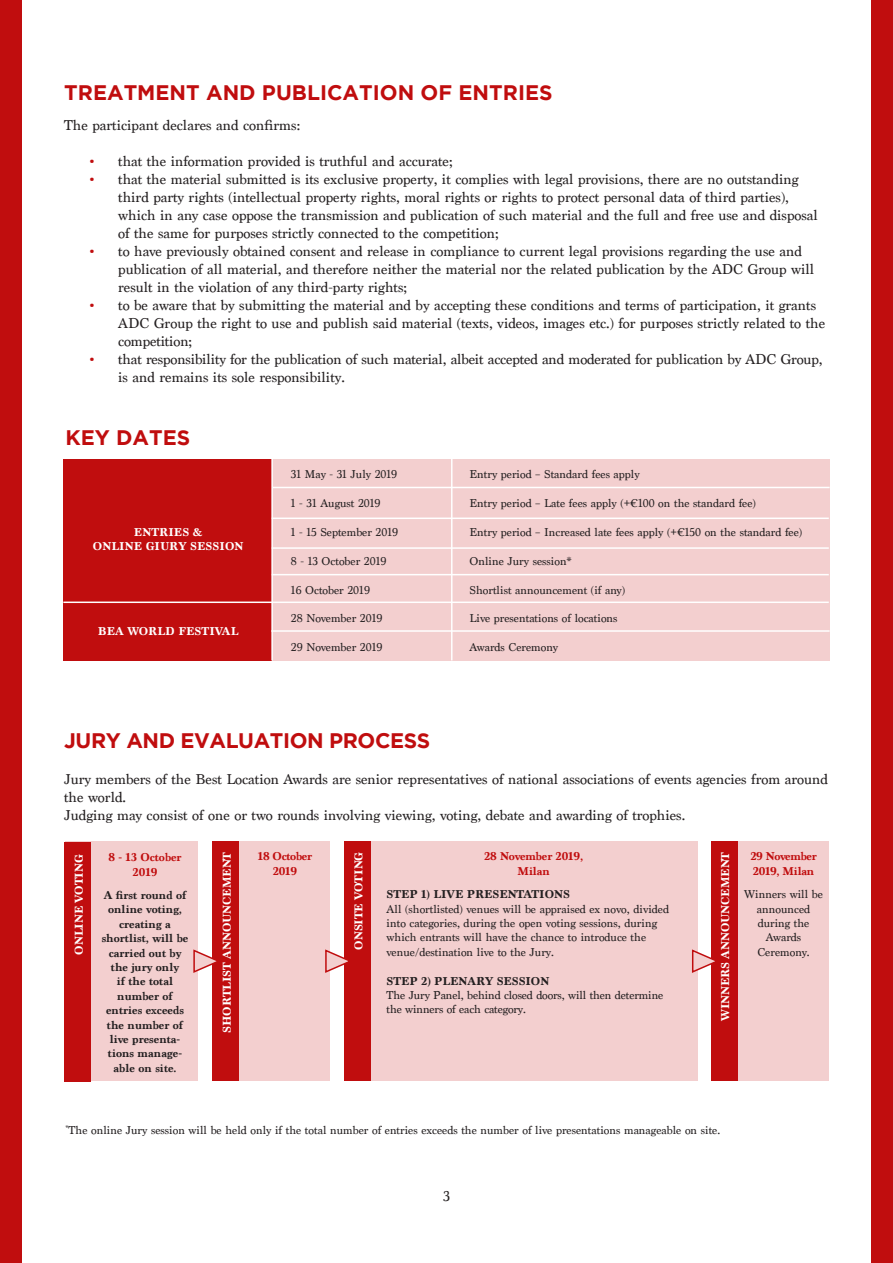
<style>
.page{position:relative;width:893px;height:1263px;background:#fff}
.page>*{position:absolute;margin:0;border:0;box-sizing:border-box;transform-origin:0 0}
.t1{font:700 21px "Gotham";color:#c00d0e}
.t2{font:700 21px "Gotham";letter-spacing:-.02em;color:#c00d0e}
.t3{font:15px/18px "Marion";color:#231f20}
.t4{font:12px/14.4px "Marion";color:#231f20}
.t5{font:700 12px/14.4px "Marion";color:#231f20;text-align:center}
.t6{font:700 12px "Marion";color:#fff}
.t7{font:700 12px/14.4px "Marion";letter-spacing:-.025em;color:#c00d0e}
.t8{font:700 12px/14.4px "Marion";color:#c00d0e;text-align:center}
.s1{font-weight:700;color:#c00d0e}
</style>
<div class="page">
<div style="left:872px;top:0;width:21px;height:1263px;background:#c00d0e"></div>
<div style="left:0;top:0;width:21px;height:1263px;background:#c00d0e"></div>
<div style="left:65px;top:842px;width:133px;height:239px;background:#f3cfcf"></div>
<div style="left:64px;top:843px;width:27px;height:239px;background:#c00d0e"></div>
<div style="left:213px;top:842px;width:117px;height:239px;background:#f3cfcf"></div>
<div style="left:212px;top:842px;width:27px;height:239px;background:#c00d0e"></div>
<svg style="left:193px;top:949px;width:24px;height:24px"></svg>
<div style="left:186px;top:459px;width:644px;height:201px;background:#f3cfcf"></div>
<div style="left:63px;top:459px;width:209px;height:201px;background:#c00d0e"></div>
<hr style="left:451px;top:458px;width:1px;height:202px;background:#fff">
<hr style="left:273px;top:487px;width:557px;height:1px;background:#fff">
<hr style="left:272px;top:517px;width:557px;height:2px;background:#fff">
<hr style="left:272px;top:547px;width:557px;height:2px;background:#fff">
<hr style="left:272px;top:574px;width:557px;height:1px;background:#fff">
<hr style="left:63px;top:601px;width:766px;height:2px;background:#fff">
<hr style="left:271px;top:630px;width:559px;height:2px;background:#fff">
<div style="left:344px;top:842px;width:354px;height:239px;background:#f3cfcf"></div>
<div style="left:344px;top:842px;width:27px;height:239px;background:#c00d0e"></div>
<svg style="left:325px;top:949px;width:23px;height:24px"></svg>
<div style="left:712px;top:842px;width:117px;height:239px;background:#f3cfcf"></div>
<div style="left:711px;top:842px;width:27px;height:239px;background:#c00d0e"></div>
<svg style="left:692px;top:949px;width:23px;height:24px"></svg>
<hr style="left:271px;top:458px;width:2px;height:202px;background:#fff">
<p class="t1" style="left:64px;top:81px;width:490px">TREATMENT AND PUBLICATION OF ENTRIES</p>
<p class="t3" style="left:64px;top:117px;width:237px">The participant declares and confirms:</p>
<p class="t3" style="left:90px;top:153px;width:364px"><span class="s1">•</span> that the information provided is truthful and accurate;</p>
<p class="t3" style="left:118px;top:171px;width:701px;text-indent:-28px"><span class="s1">•</span> that the material submitted is its exclusive property, it complies with legal provisions, there are no outstanding third party rights (intellectual property rights, moral rights or rights to protect personal data of third parties), which in any case oppose the transmission and publication of such material and the full and free use and disposal of the same for purposes strictly connected to the competition;</p>
<p class="t3" style="left:118px;top:243px;width:698px;text-indent:-28px"><span class="s1">•</span> to have previously obtained consent and release in compliance to current legal provisions regarding the use and publication of all material, and therefore neither the material nor the related publication by the ADC Group will result in the violation of any third-party rights;</p>
<p class="t3" style="left:118px;top:297px;width:708px;text-indent:-28px"><span class="s1">•</span> to be aware that by submitting the material and by accepting these conditions and terms of participation, it grants<br>ADC Group the right to use and publish said material (texts, videos, images etc.) for purposes strictly related to the competition;</p>
<p class="t3" style="left:118px;top:351px;width:706px;text-indent:-28px"><span class="s1">•</span> that responsibility for the publication of such material, albeit accepted and moderated for publication by ADC Group, is and remains its sole responsibility.</p>
<p class="t1" style="left:65px;top:425px;width:126px">KEY DATES</p>
<p class="t6" style="left:134px;top:525px;width:70px">ENTRIES &amp;</p>
<p class="t6" style="left:93px;top:539px;width:152px">ONLINE GIURY SESSION</p>
<p class="t6" style="left:98px;top:624px;width:142px">BEA WORLD FESTIVAL</p>
<p class="t4" style="left:291px;top:467px;width:108px">31 May - 31 July 2019</p>
<p class="t4" style="left:291px;top:496px;width:91px">1 - 31 August 2019</p>
<p class="t4" style="left:291px;top:525px;width:109px">1 - 15 September 2019</p>
<p class="t4" style="left:291px;top:554px;width:97px">8 - 13 October 2019</p>
<p class="t4" style="left:291px;top:583px;width:81px">16 October 2019</p>
<p class="t4" style="left:291px;top:611px;width:93px">28 November 2019</p>
<p class="t4" style="left:291px;top:640px;width:93px">29 November 2019</p>
<p class="t4" style="left:470px;top:467px;width:172px">Entry period – Standard fees apply</p>
<p class="t4" style="left:470px;top:496px;width:288px">Entry period – Late fees apply (+€100 on the standard fee)</p>
<p class="t4" style="left:470px;top:525px;width:334px">Entry period – Increased late fees apply (+€150 on the standard fee)</p>
<p class="t4" style="left:470px;top:554px;width:104px">Online Jury session*</p>
<p class="t4" style="left:470px;top:583px;width:157px">Shortlist announcement (if any)</p>
<p class="t4" style="left:470px;top:611px;width:150px">Live presentations of locations</p>
<p class="t4" style="left:470px;top:640px;width:90px">Awards Ceremony</p>
<p class="t2" style="left:64px;top:728px;width:368px">JURY AND EVALUATION PROCESS</p>
<p class="t3" style="left:64px;top:770px;width:765px">Jury members of the Best Location Awards are senior representatives of national associations of events agencies from around the world.</p>
<p class="t3" style="left:64px;top:806px;width:622px">Judging may consist of one or two rounds involving viewing, voting, debate and awarding of trophies.</p>
<p class="t6" style="left:220px;top:1033px;width:183px;rotate:-90deg">SHORTLIST ANNOUNCEMENT</p>
<p class="t6" style="left:72px;top:955px;width:101px;rotate:-90deg">ONLINE VOTING</p>
<p class="t7" style="left:258px;top:849px;width:56px">18 October</p>
<p class="t8" style="left:108px;top:850px;width:75px">8 - 13 October<br>2019</p>
<p class="t5" style="left:102px;top:888px;width:88px">A first round of online voting, creating a shortlist, will be carried out by the jury only</p>
<p class="t5" style="left:117px;top:974px;width:58px;text-align:left">if the total number of</p>
<p class="t5" style="left:106px;top:1003px;width:79px">entries exceeds the number of live presenta&shy;tions manage&shy;able on site.</p>
<p class="t7" style="left:273px;top:864px;width:26px">2019</p>
<p class="t6" style="left:351px;top:950px;width:99px;rotate:-90deg">ONSITE VOTING</p>
<p class="t7" style="left:750px;top:849px;width:68px">29 November<br>2019, Milan</p>
<p class="t6" style="left:718px;top:1021px;width:171px;rotate:-90deg">WINNERS ANNOUNCEMENT</p>
<p class="t7" style="left:484px;top:849px;width:101px">28 November 2019,</p>
<p class="t7" style="left:517px;top:864px;width:34px">Milan</p>
<p class="t5" style="left:387px;top:887px;width:185px">STEP 1) LIVE PRESENTATIONS</p>
<p class="t4" style="left:387px;top:902px;width:284px">All (shortlisted) venues will be appraised ex novo, divided into categories, during the open voting sessions, during which entrants will have the chance to introduce the venue/destination live to the Jury.</p>
<p class="t5" style="left:387px;top:974px;width:164px">STEP 2) PLENARY SESSION</p>
<p class="t4" style="left:387px;top:988px;width:278px">The Jury Panel, behind closed doors, will then determine the winners of each category.</p>
<p class="t4" style="left:744px;top:887px;width:80px;text-align:center">Winners will be announced</p>
<p class="t4" style="left:758px;top:916px;width:53px;text-align:center">during the<br>Awards</p>
<p class="t4" style="left:757px;top:945px;width:54px">Ceremony.</p>
<p class="t4" style="left:65px;top:1123px;width:656px"><sup>*</sup>The online Jury session will be held only if the total number of entries exceeds the number of live presentations manageable on site.</p>
<p class="t3" style="left:443px;top:1187px;width:8px">3</p>
</div>
